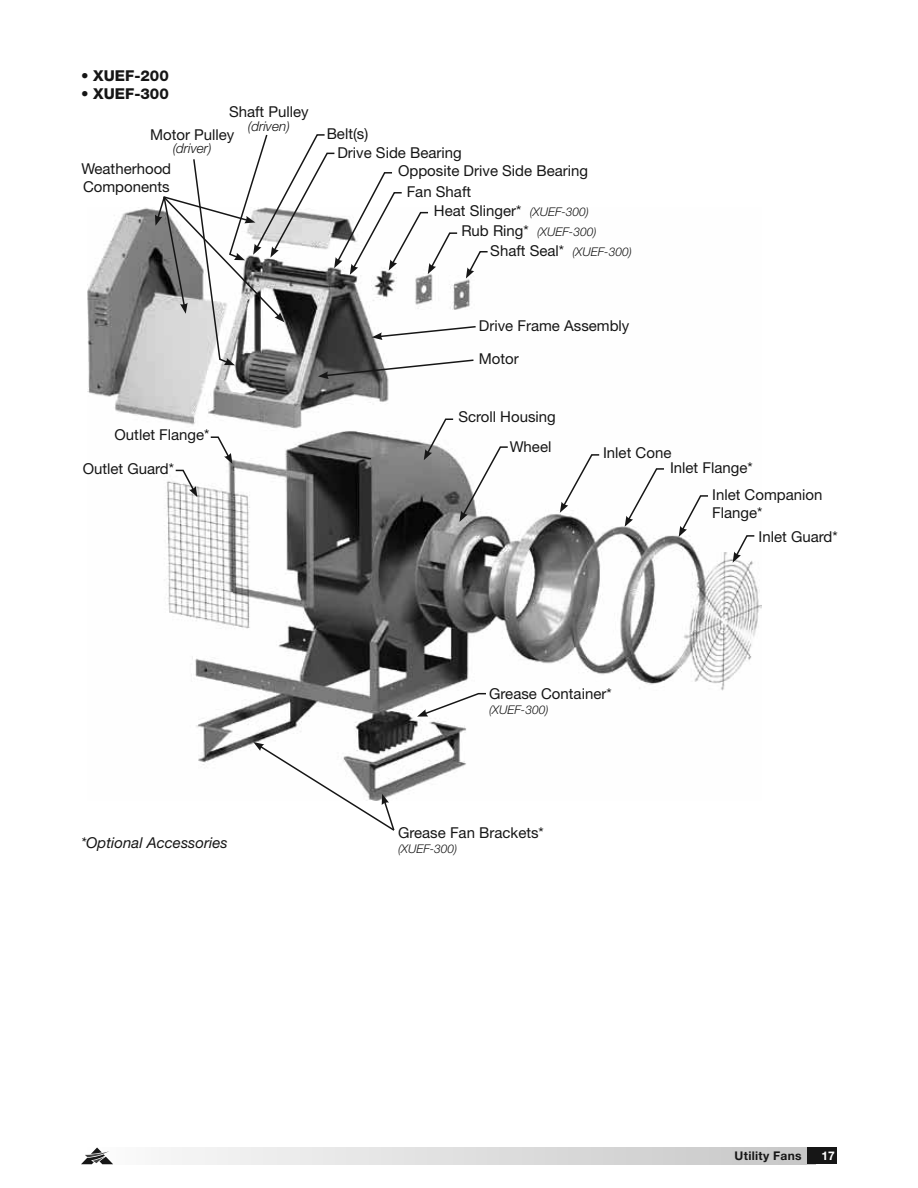
<style>
.page{position:relative;width:918px;height:1188px;background:#fff}
.page>*{position:absolute;margin:0;border:0;box-sizing:border-box;transform-origin:0 0}
.t1{font:15px/18px "Helvetica Neue LT Std";color:#161616}
.t2{font:italic 15px "Helvetica Neue LT Std";color:#161616}
.t3{font:800 15px "Helvetica Neue LT Std";color:#161616}
.t4{font:italic 300 13.5px "Helvetica Neue LT Std";color:#161616}
.t5{font:italic 300 12px "Helvetica Neue LT Std";color:#161616}
.t6{font:700 12px "Helvetica Neue LT Std";letter-spacing:.025em;color:#161616}
.t7{font:700 12px "Helvetica Neue LT Std";color:#fff}
.s1{font-weight:300;font-style:italic;font-size:12px}
.s2{font-weight:400;font-style:normal;font-size:15px}
</style>
<div class="page">
<div style="left:81px;top:1148px;width:734px;height:16px;background:linear-gradient(to right,#fbfbfb,#c6c6c6)"></div>
<div style="left:807px;top:1148px;width:30px;height:16px;background:#161616"></div>
<svg style="left:81px;top:1148px;width:32px;height:16px"></svg>
<img style="left:88px;top:208px;width:674px;height:586px">
<svg style="left:733px;top:534px;width:23px;height:29px"></svg>
<svg style="left:253px;top:742px;width:143px;height:89px"></svg>
<svg style="left:679px;top:494px;width:31px;height:43px"></svg>
<svg style="left:424px;top:418px;width:85px;height:104px"></svg>
<svg style="left:625px;top:467px;width:41px;height:60px"></svg>
<svg style="left:560px;top:453px;width:41px;height:60px"></svg>
<svg style="left:417px;top:692px;width:70px;height:25px"></svg>
<svg style="left:174px;top:469px;width:23px;height:28px"></svg>
<svg style="left:209px;top:436px;width:23px;height:28px"></svg>
<svg style="left:155px;top:134px;width:334px;height:245px"></svg>
<p class="t3" style="left:81px;top:71px;width:89px">• XUEF-200</p>
<p class="t3" style="left:81px;top:89px;width:89px">• XUEF-300</p>
<p class="t1" style="left:229px;top:104px;width:81px">Shaft Pulley</p>
<p class="t4" style="left:248px;top:118px;width:43px">(driven)</p>
<p class="t1" style="left:150px;top:127px;width:86px">Motor Pulley</p>
<p class="t4" style="left:173px;top:141px;width:41px">(driver)</p>
<p class="t1" style="left:82px;top:161px;width:91px">Weatherhood<br>Components</p>
<p class="t1" style="left:327px;top:126px;width:43px">Belt(s)</p>
<p class="t1" style="left:337px;top:145px;width:126px">Drive Side Bearing</p>
<p class="t1" style="left:398px;top:163px;width:192px">Opposite Drive Side Bearing</p>
<p class="t1" style="left:407px;top:184px;width:66px">Fan Shaft</p>
<p class="t1" style="left:434px;top:203px;width:157px">Heat Slinger* <span class="s1">(XUEF-300)</span></p>
<p class="t5" style="left:461px;top:225px;width:137px"><span class="s2">Rub Ring*</span> (XUEF-300)</p>
<p class="t1" style="left:490px;top:243px;width:143px">Shaft Seal* <span class="s1">(XUEF-300)</span></p>
<p class="t1" style="left:115px;top:427px;width:97px">Outlet Flange*</p>
<p class="t1" style="left:83px;top:461px;width:93px">Outlet Guard*</p>
<p class="t1" style="left:479px;top:318px;width:152px">Drive Frame Assembly</p>
<p class="t1" style="left:479px;top:351px;width:42px">Motor</p>
<p class="t1" style="left:458px;top:409px;width:99px">Scroll Housing</p>
<p class="t1" style="left:510px;top:439px;width:43px">Wheel</p>
<p class="t1" style="left:670px;top:447px;width:84px;line-height:15.1px;text-indent:-67px">Inlet Cone<br>Inlet Flange*</p>
<p class="t1" style="left:712px;top:487px;width:112px">Inlet Companion<br>Flange*</p>
<p class="t1" style="left:759px;top:528px;width:81px">Inlet Guard*</p>
<p class="t2" style="left:81px;top:837px;width:148px">*Optional Accessories</p>
<p class="t1" style="left:489px;top:686px;width:124px">Grease Container*</p>
<p class="t5" style="left:489px;top:703px;width:61px">(XUEF-300)</p>
<p class="t1" style="left:398px;top:825px;width:147px">Grease Fan Brackets*</p>
<p class="t5" style="left:398px;top:842px;width:61px">(XUEF-300)</p>
<p class="t6" style="left:735px;top:1152px;width:69px">Utility Fans</p>
<p class="t7" style="left:821px;top:1152px;width:15px">17</p>
</div>
